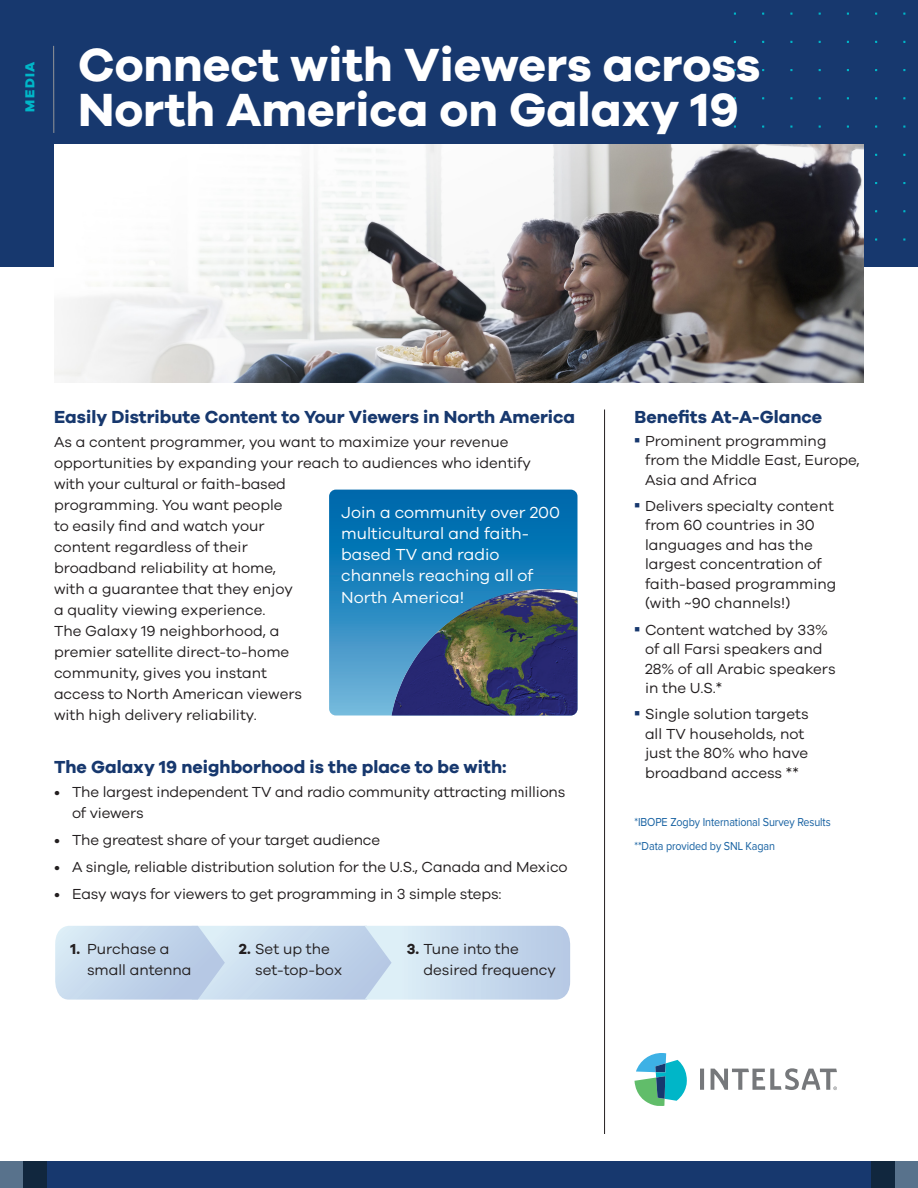
<style>
.page{position:relative;width:918px;height:1188px;background:#fff}
.page>*{position:absolute;margin:0;border:0;box-sizing:border-box;transform-origin:0 0}
.Headline{font:700 48px "Galano Grotesque";color:#fff}
.Sub_heads{font:700 18px "Galano Grotesque";color:#17386e}
.Sub_heads-2{font:16.5px/21px "Galano Grotesque";color:#fff}
.Body_text{font:15px/21px "Galano Grotesque";color:#231f20}
.BENEFITS-bullets{font:15px/19.5px "Galano Grotesque";color:#231f20}
.Bodytext_bullets{font:15px/21px "Galano Grotesque";letter-spacing:-.01em;color:#231f20}
.t1{font:800 13.5px "Galano Grotesque";letter-spacing:.1em;color:#00b6c8}
.BENEFITS-bullets_sma{font:12px "Proxima Nova";letter-spacing:-.01em;color:#1560a1;scale:.9 1}
.s1{font-weight:700}
</style>
<div class="page">
<div style="left:0;top:0;width:918px;height:267px;background:#17386e"></div>
<hr style="left:53px;top:46px;width:1px;height:87px;background:#939598">
<div style="left:0;top:1161px;width:23px;height:27px;background:#58728c"></div>
<div style="left:23px;top:1161px;width:24px;height:27px;background:#11273e"></div>
<div style="left:895px;top:1161px;width:23px;height:27px;background:#58728c"></div>
<div style="left:47px;top:1161px;width:824px;height:27px;background:#17386e"></div>
<div style="left:871px;top:1161px;width:24px;height:27px;background:#11273e"></div>
<hr style="left:604px;top:410px;width:1px;height:724px;background:#231f20">
<img style="left:54px;top:144px;width:810px;height:238px">
<svg style="left:700px;top:1068px;width:137px;height:22px"></svg>
<svg style="left:635px;top:1053px;width:52px;height:53px"></svg>
<svg style="left:55px;top:926px;width:515px;height:74px;background:#c7d9ed"></svg>
<svg style="left:329px;top:490px;width:249px;height:226px;background:#187eb9"></svg>
<img style="left:392px;top:589px;width:186px;height:127px">
<p class="t1" style="left:21px;top:112px;width:51px;rotate:-90deg">MEDIA</p>
<p class="Headline" style="left:78px;top:35px;width:684px">Connect with Viewers across</p>
<p class="Headline" style="left:78px;top:80px;width:662px">North America on Galaxy 19</p>
<p class="Sub_heads" style="left:54px;top:406px;width:523px">Easily Distribute Content to Your Viewers in North America</p>
<p class="Body_text" style="left:54px;top:431px;width:479px">As a content programmer, you want to maximize your revenue opportunities by expanding your reach to audiences who identify with your cultural or faith-based<br>programming. You want people<br>to easily find and watch your<br>content regardless of their<br>broadband reliability at home,<br>with a guarantee that they enjoy<br>a quality viewing experience.<br>The Galaxy 19 neighborhood, a<br>premier satellite direct-to-home<br>community, gives you instant<br>access to North American viewers<br>with high delivery reliability.</p>
<p class="Sub_heads-2" style="left:341px;top:501px;width:220px">Join a community over 200 multicultural and faith&shy;based TV and radio channels reaching all of</p>
<p class="Sub_heads-2" style="left:341px;top:587px;width:124px">North America!</p>
<p class="Sub_heads" style="left:54px;top:756px;width:454px">The Galaxy 19 neighborhood is the place to be with:</p>
<p class="Bodytext_bullets" style="left:72px;top:781px;width:495px;text-indent:-18px">• The largest independent TV and radio community attracting millions of viewers</p>
<p class="Bodytext_bullets" style="left:54px;top:829px;width:328px">• The greatest share of your target audience</p>
<p class="Bodytext_bullets" style="left:54px;top:856px;width:515px">• A single, reliable distribution solution for the U.S., Canada and Mexico</p>
<p class="Bodytext_bullets" style="left:54px;top:883px;width:449px">• Easy ways for viewers to get programming in 3 simple steps:</p>
<p class="Body_text" style="left:87px;top:938px;width:106px;text-indent:-16px"><span class="s1">1.</span> Purchase a small antenna</p>
<p class="Body_text" style="left:255px;top:938px;width:89px;text-indent:-16px"><span class="s1">2.</span> Set up the set-top-box</p>
<p class="Body_text" style="left:423px;top:938px;width:134px;text-indent:-16px"><span class="s1">3.</span> Tune into the desired frequency</p>
<p class="Sub_heads" style="left:635px;top:406px;width:189px">Benefits At-A-Glance</p>
<p class="BENEFITS-bullets" style="left:645px;top:430px;width:216px;text-indent:-10px"><sup>■</sup> Prominent programming from the Middle East, Europe,<br>Asia and Africa</p>
<p class="BENEFITS-bullets" style="left:645px;top:495px;width:193px;text-indent:-10px"><sup>■</sup> Delivers specialty content from 60 countries in 30 languages and has the largest concentration of faith-based programming (with ~90 channels!)</p>
<p class="BENEFITS-bullets" style="left:645px;top:619px;width:192px;text-indent:-10px"><sup>■</sup> Content watched by 33% of all Farsi speakers and<br>28% of all Arabic speakers in the U.S.*</p>
<p class="BENEFITS-bullets" style="left:645px;top:704px;width:165px;text-indent:-10px"><sup>■</sup> Single solution targets all TV households, not just the 80% who have broadband access **</p>
<p class="BENEFITS-bullets_sma" style="left:635px;top:816px;width:220px">*IBOPE Zogby International Survey Results</p>
<p class="BENEFITS-bullets_sma" style="left:635px;top:840px;width:158px">**Data provided by SNL Kagan</p>
</div>
